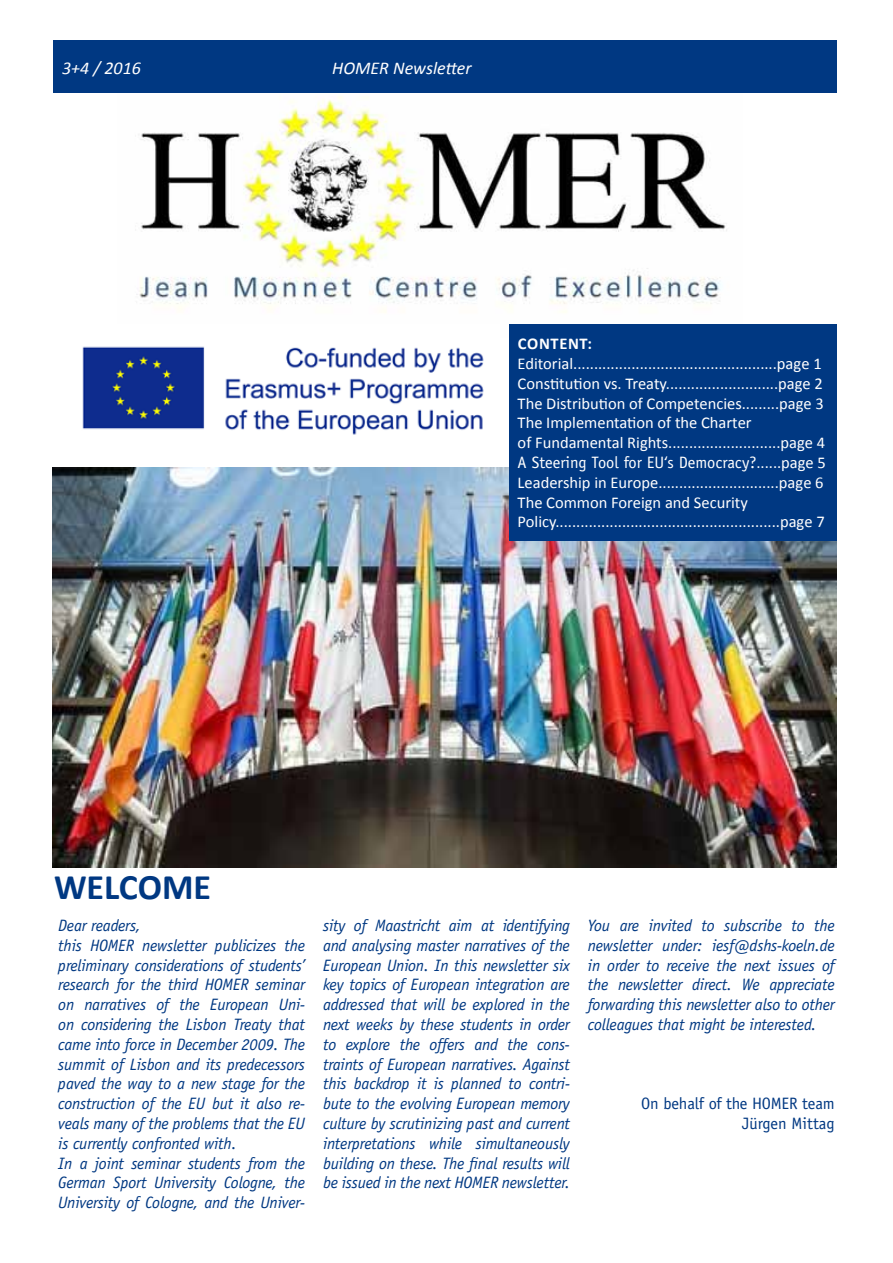
<style>
.page{position:relative;width:893px;height:1263px;background:#fff}
.page>*{position:absolute;margin:0;border:0;box-sizing:border-box;transform-origin:0 0}
.t1{font:700 36px "Calibri";letter-spacing:-.005em;color:#003882}
.t2{font:italic 18px "Calibri";color:#fff}
.t3{font:italic 16.5px/19.8px "Officina Sans LT";letter-spacing:-.01em;color:#003882;text-align:justify}
.t4{font:16.5px/19.8px "Calibri";color:#fff}
.t5{font:16.5px "Officina Sans LT";color:#fff}
.t6{font:16.5px/19.8px "Officina Sans LT";letter-spacing:-.01em;color:#003882;text-align:right}
.t7{font:700 16.5px "Calibri";letter-spacing:.04em;color:#fff}
.s1{font-family:"Calibri"}
</style>
<div class="page">
<img style="left:136px;top:96px;width:591px;height:217px">
<img style="left:53px;top:468px;width:784px;height:400px">
<div style="left:509px;top:324px;width:328px;height:216px;background:#003882"></div>
<img style="left:82px;top:346px;width:402px;height:89px">
<div style="left:54px;top:40px;width:783px;height:53px;background:#003882"></div>
<p class="t2" style="left:62px;top:55px;width:80px">3+4 / 2016</p>
<p class="t2" style="left:332px;top:55px;width:141px">HOMER Newsletter</p>
<p class="t7" style="left:518px;top:333px;width:75px">CONTENT:</p>
<p class="t4" style="left:518px;top:354px;width:309px">Editorial.................................................page 1<br>Constitution vs. Treaty...........................page 2<br>The Distribution of Competencies.........page 3<br>The Implementation of the Charter<br>of Fundamental Rights...........................page 4</p>
<p class="t5" style="left:518px;top:453px;width:310px">A Steering Tool for EU‘s Democracy?<span class="s1">......page 5</span></p>
<p class="t4" style="left:518px;top:472px;width:309px">Leadership in Europe.............................page 6<br>The Common Foreign and Security<br>Policy......................................................page 7</p>
<h1 class="t1" style="left:54px;top:864px;width:155px">WELCOME</h1>
<p class="t3" style="left:58px;top:915px;width:248px;text-align:left">Dear readers,<br>this HOMER newsletter publicizes the preliminary considerations of students’ research for the third HOMER seminar on narratives of the European Uni&shy;on considering the Lisbon Treaty that came into force in December 2009. The summit of Lisbon and its predecessors paved the way to a new stage for the construction of the EU but it also re&shy;veals many of the problems that the EU is currently confronted with.<br>In a joint seminar students from the German Sport University Cologne, the University of Cologne, and the Univer-</p>
<p class="t3" style="left:323px;top:915px;width:248px">sity of Maastricht aim at identifying and analysing master narratives of the European Union. In this newsletter six key topics of European integration are addressed that will be explored in the next weeks by these students in order to explore the offers and the cons&shy;traints of European narratives. Against this backdrop it is planned to contri&shy;bute to the evolving European memory culture by scrutinizing past and current interpretations while simultaneously building on these. The final results will be issued in the next HOMER newsletter.</p>
<p class="t3" style="left:588px;top:915px;width:248px">You are invited to subscribe to the newsletter under: iesf@dshs-koeln.de in order to receive the next issues of the newsletter direct. We appreciate forwarding this newsletter also to other colleagues that might be interested.</p>
<p class="t6" style="left:641px;top:1094px;width:195px">On behalf of the HOMER team<br>Jürgen Mittag</p>
</div>
